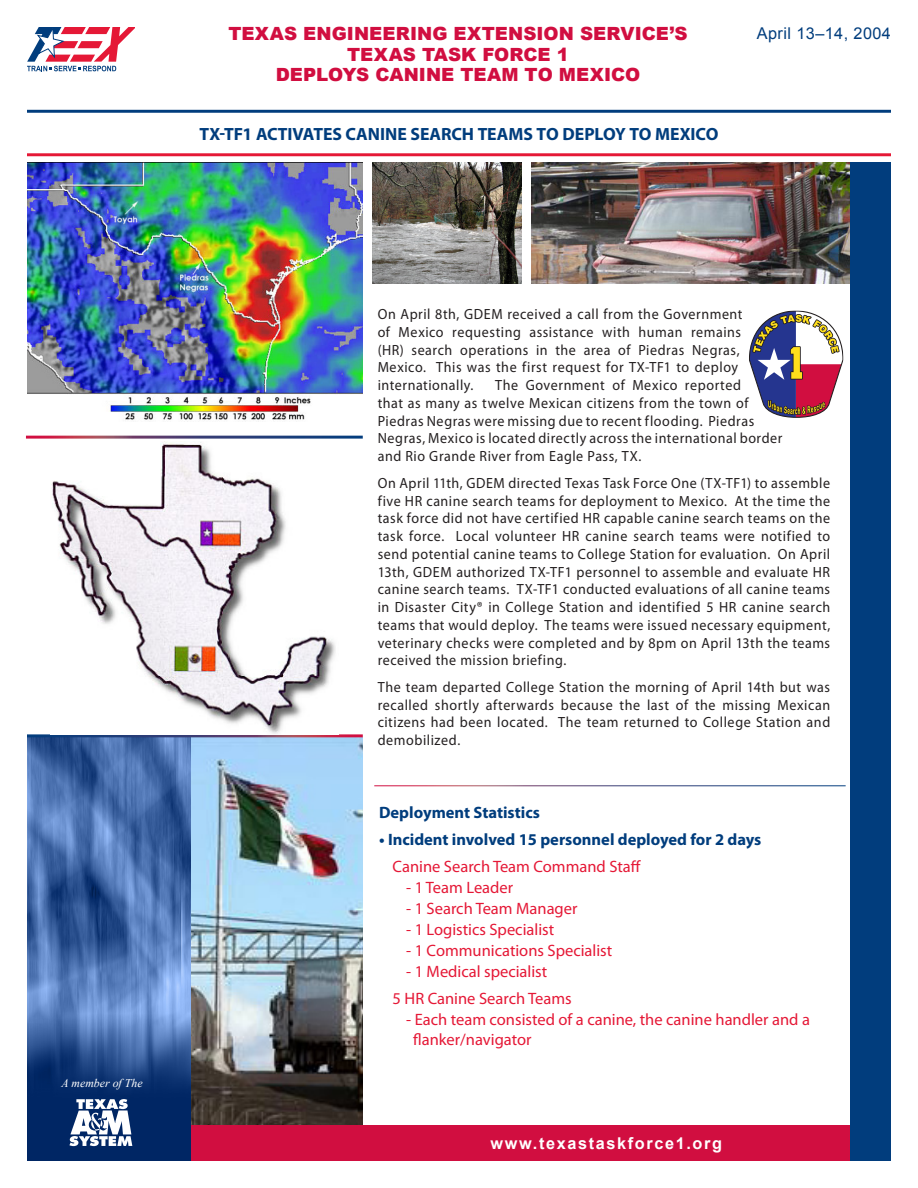
<style>
.page{position:relative;width:918px;height:1188px;background:#fff}
.page>*{position:absolute;margin:0;border:0;box-sizing:border-box;transform-origin:0 0}
.t1{font:900 18.15px "Arial";color:#d10e40}
.t2{font:700 17.7px "Myriad Pro";color:#013d7d}
.t3{font:16.5px/19.8px "Myriad Pro";color:#e51836}
.t4{font:700 16.5px/27px "Myriad Pro";color:#013d7d}
.t5{font:700 16.2px "Arial";letter-spacing:.1em;color:#fff}
.t6{font:16.2px "Arial";letter-spacing:.025em;color:#013d7d}
.t7{font:14.85px/17.7px "Myriad Pro";letter-spacing:.04em;color:#231f20;scale:.95 1}
.t8{font:italic 11.85px "Times New Roman";color:#fff}
.s1{font-weight:400;color:#e51836}
</style>
<div class="page">
<img style="left:27px;top:737px;width:165px;height:424px">
<img style="left:192px;top:737px;width:171px;height:388px">
<img style="left:373px;top:162px;width:149px;height:121px">
<img style="left:532px;top:162px;width:318px;height:121px">
<img style="left:27px;top:162px;width:336px;height:258px">
<svg style="left:749px;top:310px;width:94px;height:108px"></svg>
<svg style="left:27px;top:27px;width:108px;height:44px"></svg>
<svg style="left:69px;top:1099px;width:63px;height:47px"></svg>
<div style="left:850px;top:162px;width:41px;height:999px;background:#013d7d"></div>
<div style="left:192px;top:1125px;width:658px;height:36px;background:#d10e40"></div>
<hr style="left:27px;top:110px;width:864px;height:3px;background:#013d7d">
<hr style="left:27px;top:153px;width:864px;height:3px;background:#e51836">
<img style="left:51px;top:442px;width:285px;height:292px">
<p class="t1" style="left:228px;top:20px;width:461px">TEXAS ENGINEERING EXTENSION SERVICE’S</p>
<p class="t1" style="left:347px;top:41px;width:223px">TEXAS TASK FORCE 1</p>
<p class="t1" style="left:276px;top:62px;width:366px">DEPLOYS CANINE TEAM TO MEXICO</p>
<p class="t2" style="left:199px;top:122px;width:521px">TX-TF1 Activates canine search teams to deploy to mexico</p>
<p class="t6" style="left:757px;top:23px;width:136px">April 13–14, 2004</p>
<p class="t8" style="left:62px;top:1075px;width:82px">A member of The</p>
<p class="t7" style="left:378px;top:305px;width:386px">On April 8th, GDEM received a call from the Government of Mexico requesting assistance with human remains (HR) search operations in the area of Piedras Negras, Mexico. This was the first request for TX-TF1 to deploy internationally.</p>
<p class="t7" style="left:378px;top:376px;width:428px;text-indent:117px">The Government of Mexico reported<br>that as many as twelve Mexican citizens from the town of Piedras Negras were missing due to recent flooding. Piedras Negras, Mexico is located directly across the international border and Rio Grande River from Eagle Pass, TX.</p>
<p class="t7" style="left:378px;top:474px;width:478px;text-align:justify">On April 11th, GDEM directed Texas Task Force One (TX-TF1) to assemble five HR canine search teams for deployment to Mexico. At the time the task force did not have certified HR capable canine search teams on the task force. Local volunteer HR canine search teams were notified to send potential canine teams to College Station for evaluation. On April 13th, GDEM authorized TX-TF1 personnel to assemble and evaluate HR canine search teams. TX-TF1 conducted evaluations of all canine teams in Disaster City® in College Station and identified 5 HR canine search teams that would deploy. The teams were issued necessary equipment, veterinary checks were completed and by 8pm on April 13th the teams received the mission briefing.</p>
<p class="t7" style="left:378px;top:678px;width:478px;text-align:justify">The team departed College Station the morning of April 14th but was recalled shortly afterwards because the last of the missing Mexican citizens had been located. The team returned to College Station and demobilized.</p>
<p class="t4" style="left:379px;top:798px;width:162px">Deployment Statistics</p>
<p class="t4" style="left:393px;top:825px;width:370px;text-indent:-13px">• Incident involved 15 personnel deployed for 2 days<br><span class="s1">Canine Search Team Command Staff</span></p>
<p class="t3" style="left:406px;top:877px;width:109px">- 1 Team Leader</p>
<p class="t3" style="left:406px;top:898px;width:173px">- 1 Search Team Manager</p>
<p class="t3" style="left:406px;top:919px;width:150px">- 1 Logistics Specialist</p>
<p class="t3" style="left:406px;top:940px;width:208px">- 1 Communications Specialist</p>
<p class="t3" style="left:406px;top:961px;width:143px">- 1 Medical specialist</p>
<p class="t3" style="left:393px;top:988px;width:181px">5 HR Canine Search Teams</p>
<p class="t3" style="left:413px;top:1009px;width:398px;text-indent:-7px">- Each team consisted of a canine, the canine handler and a flanker/navigator</p>
<p class="t5" style="left:491px;top:1132px;width:233px">www.texastaskforce1.org</p>
</div>
